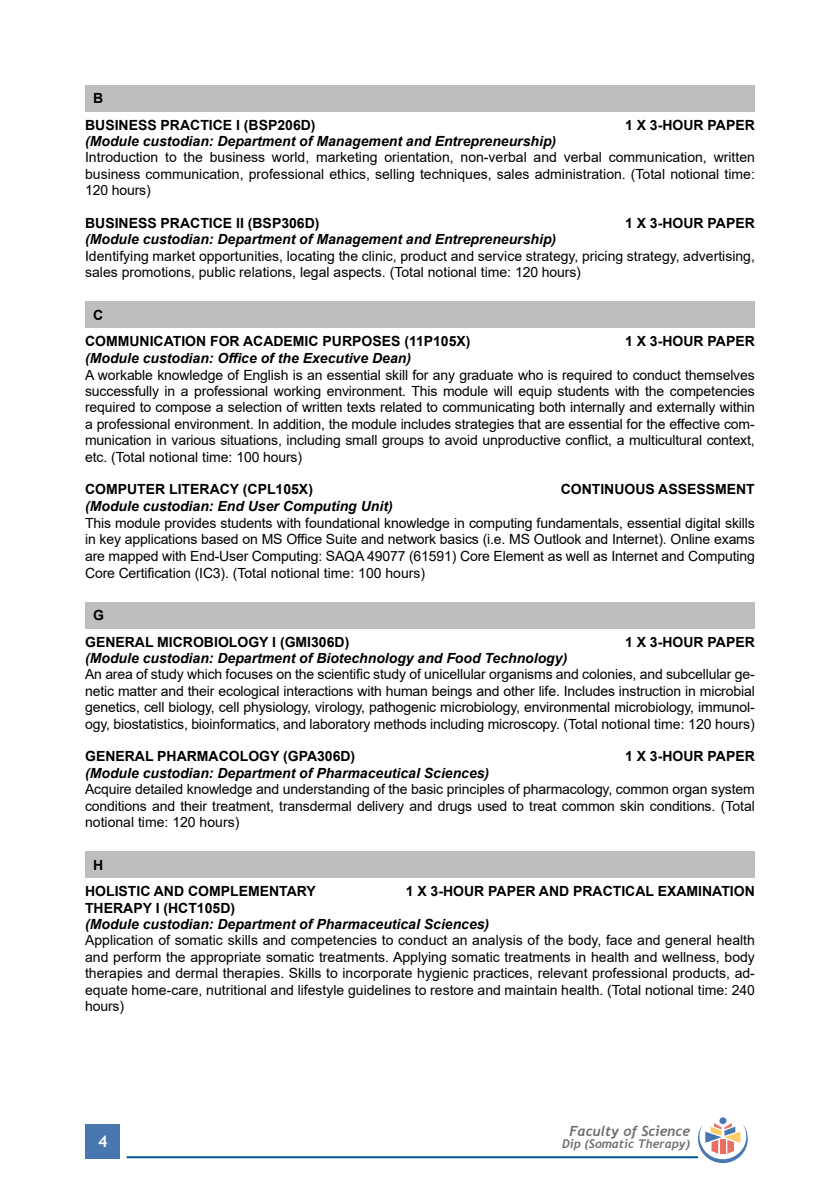
<style>
.page{position:relative;width:840px;height:1191px;background:#fff}
.page>*{position:absolute;margin:0;border:0;box-sizing:border-box;transform-origin:0 0}
.t1{font:700 16px "Trebuchet MS";color:#fff}
.t2{font:14px/16.4px "Arial";color:#000;text-align:justify}
.t3{font:italic 700 14px "Arial";color:#000}
.t4{font:700 14px/26.4px "Arial";color:#000}
.t5{font:italic 700 14px "Trebuchet";color:#6d6e71}
.t6{font:italic 700 12px "Trebuchet";color:#6d6e71}
</style>
<div class="page">
<div style="left:86px;top:1124px;width:34px;height:34px;background:#4777ae"></div>
<hr style="left:126px;top:1156px;width:571px;height:2px;background:#005596">
<div style="left:719px;top:1117px;width:7px;height:7px;background:#4777ae;border-radius:50%"></div>
<svg style="left:697px;top:1123px;width:50px;height:40px"></svg>
<div style="left:85px;top:85px;width:669px;height:26px;background:#bcbec0"></div>
<div style="left:85px;top:302px;width:669px;height:26px;background:#bcbec0"></div>
<div style="left:85px;top:602px;width:669px;height:26px;background:#bcbec0"></div>
<div style="left:85px;top:851px;width:669px;height:26px;background:#bcbec0"></div>
<p class="t4" style="left:85px;top:85px;width:232px;text-indent:8px">B<br>BUSINESS PRACTICE I (BSP206D)</p>
<p class="t4" style="left:624px;top:112px;width:131px">1 X 3-HOUR PAPER</p>
<p class="t3" style="left:85px;top:132px;width:472px">(Module custodian: Department of Management and Entrepreneurship)</p>
<p class="t2" style="left:85px;top:149px;width:671px">Introduction to the business world, marketing orientation, non-verbal and verbal communication, written business communication, professional ethics, selling techniques, sales administration. (Total notional time:<br>120 hours)</p>
<p class="t4" style="left:85px;top:210px;width:236px">BUSINESS PRACTICE II (BSP306D)</p>
<p class="t4" style="left:624px;top:210px;width:131px">1 X 3-HOUR PAPER</p>
<p class="t3" style="left:85px;top:230px;width:472px">(Module custodian: Department of Management and Entrepreneurship)</p>
<p class="t2" style="left:85px;top:248px;width:671px">Identifying market opportunities, locating the clinic, product and service strategy, pricing strategy, advertising, sales promotions, public relations, legal aspects. (Total notional time: 120 hours)</p>
<p class="t4" style="left:85px;top:302px;width:387px;text-indent:8px">C<br>COMMUNICATION FOR ACADEMIC PURPOSES (11P105X)</p>
<p class="t4" style="left:624px;top:328px;width:131px">1 X 3-HOUR PAPER</p>
<p class="t3" style="left:85px;top:349px;width:327px">(Module custodian: Office of the Executive Dean)</p>
<p class="t2" style="left:85px;top:366px;width:671px">A workable knowledge of English is an essential skill for any graduate who is required to conduct themselves successfully in a professional working environment. This module will equip students with the competencies required to compose a selection of written texts related to communicating both internally and externally within a professional environment. In addition, the module includes strategies that are essential for the effective com&shy;munication in various situations, including small groups to avoid unproductive conflict, a multicultural context, etc. (Total notional time: 100 hours)</p>
<p class="t4" style="left:85px;top:476px;width:229px">COMPUTER LITERACY (CPL105X)</p>
<p class="t4" style="left:560px;top:476px;width:195px">CONTINUOUS ASSESSMENT</p>
<p class="t3" style="left:85px;top:496px;width:309px">(Module custodian: End User Computing Unit)</p>
<p class="t2" style="left:85px;top:514px;width:671px">This module provides students with foundational knowledge in computing fundamentals, essential digital skills in key applications based on MS Office Suite and network basics (i.e. MS Outlook and Internet). Online exams are mapped with End-User Computing: SAQA 49077 (61591) Core Element as well as Internet and Computing Core Certification (IC3). (Total notional time: 100 hours)</p>
<p class="t4" style="left:85px;top:602px;width:265px;text-indent:8px">G<br>GENERAL MICROBIOLOGY I (GMI306D)</p>
<p class="t4" style="left:624px;top:628px;width:131px">1 X 3-HOUR PAPER</p>
<p class="t3" style="left:85px;top:649px;width:483px">(Module custodian: Department of Biotechnology and Food Technology)</p>
<p class="t2" style="left:85px;top:666px;width:671px">An area of study which focuses on the scientific study of unicellular organisms and colonies, and subcellular ge&shy;netic matter and their ecological interactions with human beings and other life. Includes instruction in microbial genetics, cell biology, cell physiology, virology, pathogenic microbiology, environmental microbiology, immunol&shy;ogy, biostatistics, bioinformatics, and laboratory methods including microscopy. (Total notional time: 120 hours)</p>
<p class="t4" style="left:85px;top:743px;width:271px">GENERAL PHARMACOLOGY (GPA306D)</p>
<p class="t4" style="left:624px;top:743px;width:131px">1 X 3-HOUR PAPER</p>
<p class="t3" style="left:85px;top:763px;width:405px">(Module custodian: Department of Pharmaceutical Sciences)</p>
<p class="t2" style="left:85px;top:781px;width:671px">Acquire detailed knowledge and understanding of the basic principles of pharmacology, common organ system conditions and their treatment, transdermal delivery and drugs used to treat common skin conditions. (Total notional time: 120 hours)</p>
<p class="t4" style="left:85px;top:851px;width:232px;text-indent:8px">H<br>HOLISTIC AND COMPLEMENTARY</p>
<p class="t4" style="left:405px;top:878px;width:350px">1 X 3-HOUR PAPER AND PRACTICAL EXAMINATION</p>
<p class="t4" style="left:85px;top:894px;width:151px">THERAPY I (HCT105D)</p>
<p class="t3" style="left:85px;top:914px;width:405px">(Module custodian: Department of Pharmaceutical Sciences)</p>
<p class="t2" style="left:85px;top:932px;width:671px">Application of somatic skills and competencies to conduct an analysis of the body, face and general health and perform the appropriate somatic treatments. Applying somatic treatments in health and wellness, body therapies and dermal therapies. Skills to incorporate hygienic practices, relevant professional products, ad&shy;equate home-care, nutritional and lifestyle guidelines to restore and maintain health. (Total notional time: 240 hours)</p>
<p class="t1" style="left:98px;top:1131px;width:11px">4</p>
<p class="t5" style="left:569px;top:1121px;width:122px">Faculty of Science</p>
<p class="t6" style="left:562px;top:1135px;width:129px">Dip (Somatic Therapy)</p>
</div>
